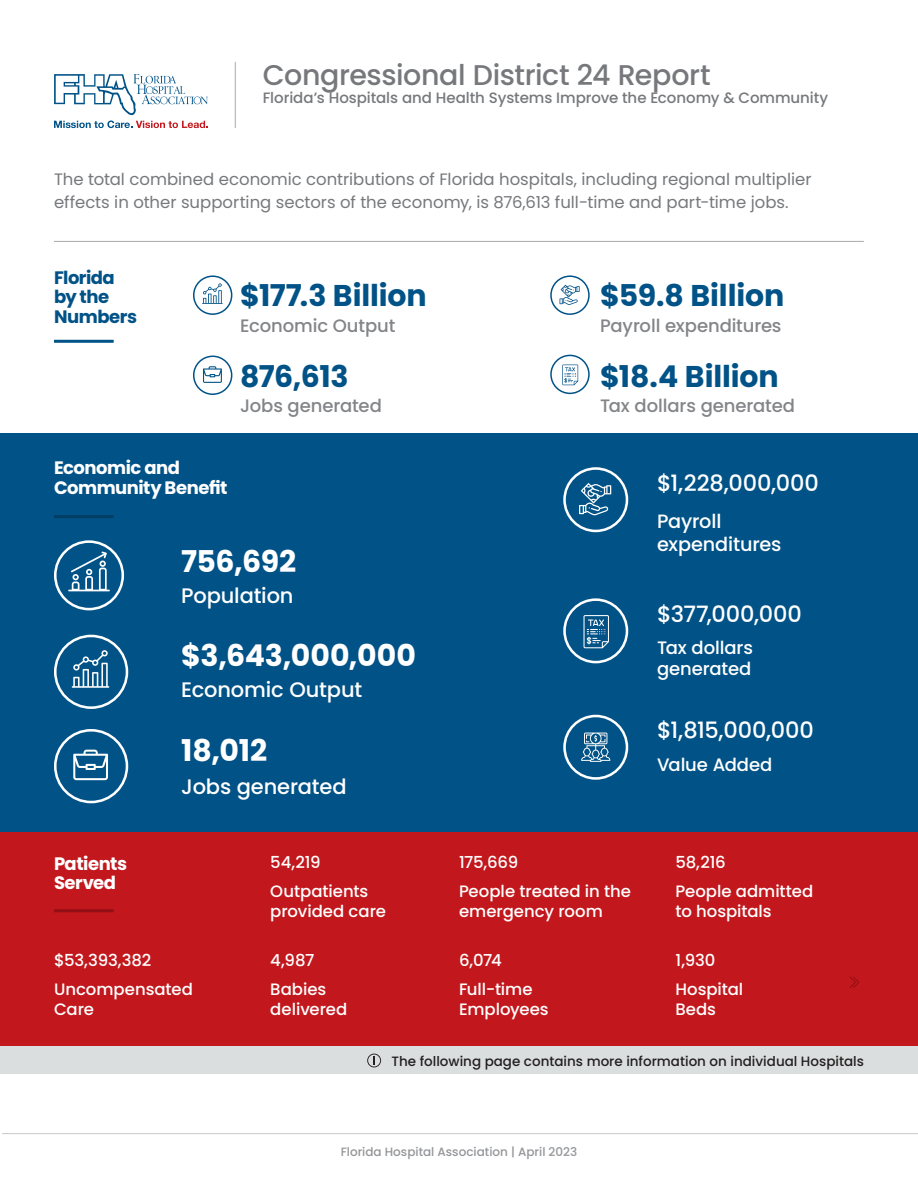
<style>
.page{position:relative;width:918px;height:1188px;background:#fff}
.page>*{position:absolute;margin:0;border:0;box-sizing:border-box;transform-origin:0 0}
.large_number{font:700 30px "Poppins";letter-spacing:-.005em;color:#005287}
.large_number-2{font:700 30px "Poppins";letter-spacing:-.005em;color:#fff}
.name{font:500 28.5px "Poppins";letter-spacing:-.015em;color:#76787b}
.large_number-3{font:500 22.5px "Poppins";letter-spacing:-.005em;color:#fff}
.sub_details{font:500 21px "Poppins";letter-spacing:-.005em;color:#fff}
.sub_details-2{font:500 19.2px/23.1px "Poppins";letter-spacing:-.01em;color:#fff}
.sub_details-3{font:500 18px "Poppins";letter-spacing:-.005em;color:#838588}
.t1{font:700 18px/19.5px "Poppins";letter-spacing:-.025em;color:#fff}
.sub_details-4{font:500 18px/21.6px "Poppins";letter-spacing:-.005em;color:#fff}
.t2{font:700 18px/19.5px "Poppins";letter-spacing:-.025em;color:#005287}
.t3{font:16.5px/22.5px "Poppins";color:#76787b}
.sub_details-5{font:500 16.5px/19.8px "Poppins";color:#fff}
.large_number-4{font:500 16.5px "Poppins";letter-spacing:-.015em;color:#fff}
.Normal_Paragraph{font:500 15px "Poppins";letter-spacing:-.005em;color:#76787b}
.sub_details-6{font:500 13.5px "Poppins";color:#231f20}
.sub_details-7{font:500 12px "Poppins";color:#939598}
</style>
<div class="page">
<div style="left:0;top:433px;width:918px;height:400px;background:#005287"></div>
<div style="left:0;top:833px;width:918px;height:213px;background:#c2171c"></div>
<hr style="left:235px;top:62px;width:1px;height:66px;background:#a8a9ad">
<svg style="left:73px;top:750px;width:35px;height:30px"></svg>
<div style="left:54px;top:729px;width:74px;height:74px;border:3px solid #fff;border-radius:50%"></div>
<svg style="left:72px;top:650px;width:37px;height:38px"></svg>
<div style="left:54px;top:635px;width:74px;height:74px;border:3px solid #fff;border-radius:50%"></div>
<div style="left:563px;top:598px;width:65px;height:65px;border:3px solid #fff;border-radius:50%"></div>
<svg style="left:584px;top:615px;width:25px;height:33px"></svg>
<div style="left:563px;top:467px;width:65px;height:65px;border:3px solid #fff;border-radius:50%"></div>
<svg style="left:579px;top:483px;width:32px;height:32px"></svg>
<div style="left:563px;top:715px;width:65px;height:65px;border:3px solid #fff;border-radius:50%"></div>
<svg style="left:581px;top:733px;width:29px;height:29px"></svg>
<hr style="left:2px;top:1133px;width:916px;height:1px;background:#c7c8ca">
<div style="left:0;top:1046px;width:918px;height:28px;background:#dbdede"></div>
<svg style="left:850px;top:976px;width:10px;height:12px"></svg>
<svg style="left:367px;top:1054px;width:14px;height:13px"></svg>
<svg style="left:54px;top:74px;width:154px;height:54px"></svg>
<hr style="left:54px;top:909px;width:60px;height:3px;background:#921015">
<hr style="left:54px;top:515px;width:60px;height:3px;background:#003e65">
<hr style="left:54px;top:241px;width:810px;height:1px;background:#a8a9ad">
<div style="left:54px;top:540px;width:70px;height:70px;border:3px solid #fff;border-radius:50%"></div>
<hr style="left:68px;top:590px;width:42px;height:1px;background:#fff">
<svg style="left:71px;top:551px;width:36px;height:39px"></svg>
<hr style="left:54px;top:340px;width:60px;height:3px;background:#005287">
<svg style="left:203px;top:366px;width:19px;height:17px"></svg>
<div style="left:193px;top:356px;width:39px;height:39px;border:2px solid #005287;border-radius:50%"></div>
<svg style="left:202px;top:283px;width:21px;height:21px"></svg>
<div style="left:193px;top:275px;width:39px;height:40px;border:2px solid #005287;border-radius:50%"></div>
<div style="left:550px;top:355px;width:40px;height:39px;border:2px solid #005287;border-radius:50%"></div>
<svg style="left:562px;top:365px;width:16px;height:20px"></svg>
<div style="left:550px;top:275px;width:40px;height:40px;border:2px solid #005287;border-radius:50%"></div>
<svg style="left:560px;top:285px;width:20px;height:20px"></svg>
<p class="name" style="left:263px;top:58px;width:450px">Congressional District 24 Report</p>
<p class="Normal_Paragraph" style="left:263px;top:89px;width:567px">Florida’s Hospitals and Health Systems Improve the Economy &amp; Community</p>
<p class="t3" style="left:54px;top:168px;width:759px">The total combined economic contributions of Florida hospitals, including regional multiplier effects in other supporting sectors of the economy, is 876,613 full-time and part-time jobs.</p>
<p class="t2" style="left:54px;top:268px;width:85px">Florida by the<br>Numbers</p>
<p class="large_number" style="left:240px;top:279px;width:188px">$177.3 Billion</p>
<p class="sub_details-3" style="left:240px;top:315px;width:157px">Economic Output</p>
<p class="large_number" style="left:240px;top:359px;width:110px">876,613</p>
<p class="sub_details-3" style="left:240px;top:395px;width:143px">Jobs generated</p>
<p class="t1" style="left:54px;top:458px;width:175px">Economic and<br>Community Benefit</p>
<h1 class="large_number-2" style="left:181px;top:544px;width:117px">756,692</h1>
<p class="sub_details" style="left:181px;top:584px;width:114px">Population</p>
<p class="large_number-2" style="left:181px;top:638px;width:236px">$3,643,000,000</p>
<p class="sub_details" style="left:181px;top:678px;width:183px">Economic Output</p>
<h1 class="large_number-2" style="left:181px;top:733px;width:87px">18,012</h1>
<p class="sub_details" style="left:181px;top:774px;width:167px">Jobs generated</p>
<p class="large_number" style="left:600px;top:279px;width:186px">$59.8 Billion</p>
<p class="sub_details-3" style="left:600px;top:315px;width:183px">Payroll expenditures</p>
<p class="large_number" style="left:600px;top:359px;width:180px">$18.4 Billion</p>
<p class="sub_details-3" style="left:600px;top:395px;width:197px">Tax dollars generated</p>
<h3 class="large_number-3" style="left:657px;top:470px;width:164px">$1,228,000,000</h3>
<p class="sub_details-2" style="left:657px;top:510px;width:126px">Payroll expenditures</p>
<h3 class="large_number-3" style="left:657px;top:601px;width:146px">$377,000,000</h3>
<p class="sub_details-4" style="left:657px;top:637px;width:97px">Tax dollars generated</p>
<p class="large_number-3" style="left:657px;top:717px;width:158px">$1,815,000,000</p>
<p class="sub_details-4" style="left:657px;top:754px;width:117px">Value Added</p>
<p class="t1" style="left:54px;top:854px;width:75px">Patients<br>Served</p>
<p class="large_number-4" style="left:270px;top:853px;width:52px">54,219</p>
<p class="large_number-4" style="left:459px;top:853px;width:61px">175,669</p>
<p class="large_number-4" style="left:675px;top:853px;width:52px">58,216</p>
<p class="sub_details-5" style="left:270px;top:881px;width:100px">Outpatients</p>
<p class="sub_details-5" style="left:270px;top:901px;width:117px">provided care</p>
<p class="sub_details-5" style="left:459px;top:881px;width:174px">People treated in the emergency room</p>
<p class="sub_details-5" style="left:675px;top:881px;width:139px">People admitted to hospitals</p>
<p class="large_number-4" style="left:54px;top:951px;width:99px">$53,393,382</p>
<p class="large_number-4" style="left:270px;top:951px;width:46px">4,987</p>
<p class="sub_details-5" style="left:54px;top:979px;width:141px">Uncompensated<br>Care</p>
<p class="sub_details-5" style="left:270px;top:979px;width:79px">Babies delivered</p>
<p class="large_number-4" style="left:459px;top:951px;width:44px">6,074</p>
<p class="sub_details-5" style="left:459px;top:979px;width:91px">Full-time<br>Employees</p>
<p class="large_number-4" style="left:675px;top:951px;width:42px">1,930</p>
<p class="sub_details-5" style="left:675px;top:979px;width:69px">Hospital<br>Beds</p>
<p class="sub_details-6" style="left:392px;top:1053px;width:474px">The following page contains more information on individual Hospitals</p>
<p class="sub_details-7" style="left:341px;top:1145px;width:238px">Florida Hospital Association | April 2023</p>
</div>
